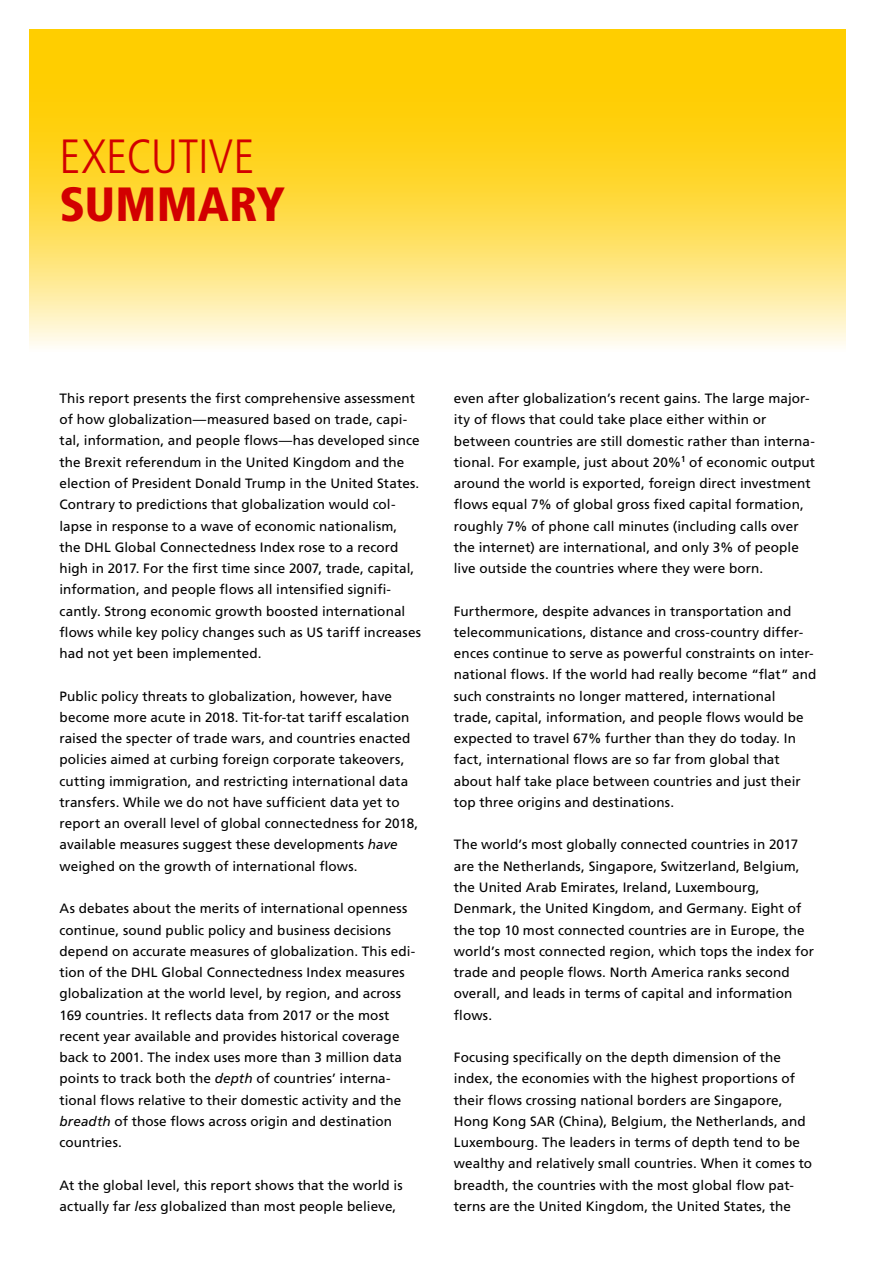
<style>
.page{position:relative;width:893px;height:1263px;background:#fff}
.page>*{position:absolute;margin:0;border:0;box-sizing:border-box;transform-origin:0 0}
.t1{font:300 condensed 48px "Frutiger LT Std";letter-spacing:-.005em;color:#d20000}
.t2{font:900 condensed 48px "Frutiger LT Std";letter-spacing:.005em;color:#d20000}
.t3{font:13.5px/21.3px "Frutiger LT Std";letter-spacing:.005em;color:#000}
.s1{font-style:italic}
</style>
<div class="page">
<svg style="left:30px;top:30px;width:816px;height:316px;background:#ffdb4a"></svg>
<h1 class="t1" style="left:60px;top:129px;width:197px">EXECUTIVE</h1>
<h1 class="t2" style="left:60px;top:176px;width:227px">SUMMARY</h1>
<p class="t3" style="left:60px;top:388px;width:363px">This report presents the first comprehensive assessment of how globalization—measured based on trade, capi&shy;tal, information, and people flows—has developed since the Brexit referendum in the United Kingdom and the election of President Donald Trump in the United States.<br>Contrary to predictions that globalization would col&shy;lapse in response to a wave of economic nationalism, the DHL Global Connectedness Index rose to a record high in 2017. For the first time since 2007, trade, capital, information, and people flows all intensified signifi&shy;cantly. Strong economic growth boosted international flows while key policy changes such as US tariff increases had not yet been implemented.</p>
<p class="t3" style="left:60px;top:685px;width:360px">Public policy threats to globalization, however, have become more acute in 2018. Tit-for-tat tariff escalation raised the specter of trade wars, and countries enacted policies aimed at curbing foreign corporate takeovers, cutting immigration, and restricting international data transfers. While we do not have sufficient data yet to report an overall level of global connectedness for 2018, available measures suggest these developments <span class="s1">have </span>weighed on the growth of international flows.</p>
<p class="t3" style="left:60px;top:898px;width:357px">As debates about the merits of international openness continue, sound public policy and business decisions depend on accurate measures of globalization. This edi&shy;tion of the DHL Global Connectedness Index measures globalization at the world level, by region, and across 169 countries. It reflects data from 2017 or the most recent year available and provides historical coverage back to 2001. The index uses more than 3 million data points to track both the <span class="s1">depth</span> of countries’ interna&shy;tional flows relative to their domestic activity and the <span class="s1">breadth</span> of those flows across origin and destination countries.</p>
<p class="t3" style="left:60px;top:1174px;width:345px">At the global level, this report shows that the world is actually far <span class="s1">less</span> globalized than most people believe,</p>
<p class="t3" style="left:454px;top:388px;width:363px">even after globalization’s recent gains. The large major&shy;ity of flows that could take place either within or between countries are still domestic rather than interna&shy;tional. For example, just about 20%<sup>1</sup> of economic output around the world is exported, foreign direct investment flows equal 7% of global gross fixed capital formation, roughly 7% of phone call minutes (including calls over the internet) are international, and only 3% of people live outside the countries where they were born.</p>
<p class="t3" style="left:454px;top:600px;width:364px">Furthermore, despite advances in transportation and telecommunications, distance and cross-country differ&shy;ences continue to serve as powerful constraints on inter&shy;national flows. If the world had really become “flat” and such constraints no longer mattered, international trade, capital, information, and people flows would be expected to travel 67% further than they do today. In fact, international flows are so far from global that about half take place between countries and just their top three origins and destinations.</p>
<p class="t3" style="left:454px;top:834px;width:362px">The world’s most globally connected countries in 2017 are the Netherlands, Singapore, Switzerland, Belgium, the United Arab Emirates, Ireland, Luxembourg, Denmark, the United Kingdom, and Germany. Eight of the top 10 most connected countries are in Europe, the world’s most connected region, which tops the index for trade and people flows. North America ranks second overall, and leads in terms of capital and information flows.</p>
<p class="t3" style="left:454px;top:1047px;width:360px">Focusing specifically on the depth dimension of the index, the economies with the highest proportions of their flows crossing national borders are Singapore, Hong Kong SAR (China), Belgium, the Netherlands, and Luxembourg. The leaders in terms of depth tend to be wealthy and relatively small countries. When it comes to breadth, the countries with the most global flow pat&shy;terns are the United Kingdom, the United States, the</p>
</div>
